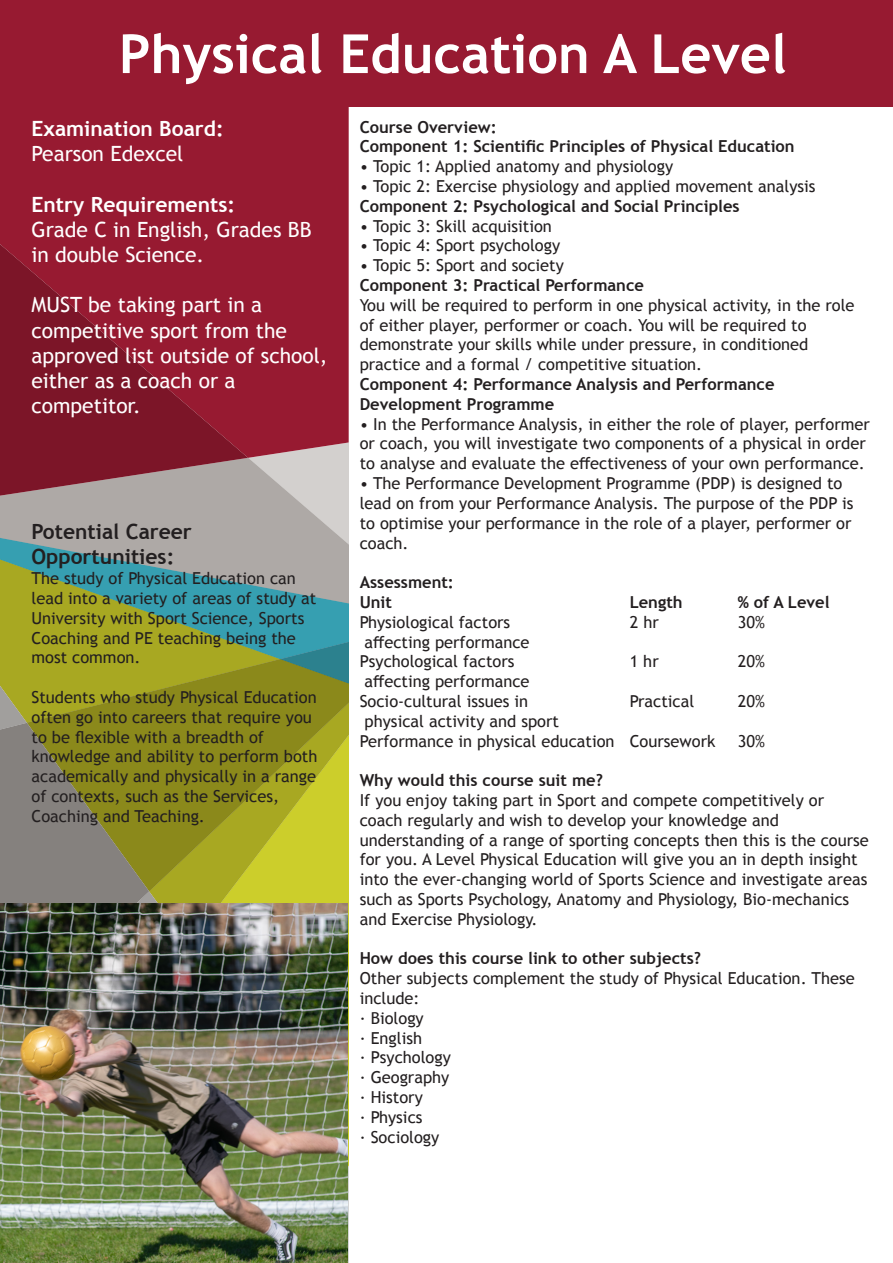
<style>
.page{position:relative;width:893px;height:1263px;background:#fff}
.page>*{position:absolute;margin:0;border:0;box-sizing:border-box;transform-origin:0 0}
.t1{font:700 54px "Trebuchet MS";color:#fff}
.t2{font:21px/25.2px "Trebuchet MS";color:#fff}
.t3{font:700 21px "Trebuchet MS";color:#fff}
.t4{font:700 21px "Trebuchet MS";color:#231f20}
.t5{font:16.5px/19.8px "Trebuchet MS";color:#231f20}
.t6{font:700 16.5px/19.8px "Trebuchet MS";color:#231f20}
</style>
<div class="page">
<div style="left:0;top:0;width:893px;height:106px;background:#971a31"></div>
<div style="left:0;top:106px;width:349px;height:335px;background:#971a31"></div>
<svg style="left:0;top:233px;width:248px;height:208px;background:#8b172d"></svg>
<svg style="left:188px;top:891px;width:161px;height:54px;background:#c1c02f"></svg>
<svg style="left:0;top:441px;width:349px;height:282px;background:#8f9681"></svg>
<svg style="left:27px;top:659px;width:322px;height:232px;background:#9e9e21"></svg>
<svg style="left:0;top:723px;width:149px;height:181px;background:#878358"></svg>
<img style="left:0;top:904px;width:348px;height:359px">
<p class="t1" style="left:119px;top:20px;width:669px">Physical Education A Level</p>
<p class="t3" style="left:32px;top:115px;width:194px">Examination Board:</p>
<p class="t2" style="left:32px;top:141px;width:153px">Pearson Edexcel</p>
<p class="t3" style="left:32px;top:191px;width:205px">Entry Requirements:</p>
<p class="t2" style="left:32px;top:217px;width:282px">Grade C in English, Grades BB in double Science.</p>
<p class="t2" style="left:32px;top:292px;width:298px">MUST be taking part in a competitive sport from the approved list outside of school, either as a coach or a competitor.</p>
<p class="t6" style="left:360px;top:117px;width:139px">Course Overview:</p>
<p class="t6" style="left:360px;top:137px;width:436px">Component 1: Scientific Principles of Physical Education</p>
<p class="t5" style="left:360px;top:156px;width:315px">• Topic 1: Applied anatomy and physiology</p>
<p class="t5" style="left:360px;top:176px;width:457px">• Topic 2: Exercise physiology and applied movement analysis</p>
<p class="t6" style="left:360px;top:196px;width:382px">Component 2: Psychological and Social Principles</p>
<p class="t5" style="left:360px;top:216px;width:194px">• Topic 3: Skill acquisition</p>
<p class="t5" style="left:360px;top:236px;width:202px">• Topic 4: Sport psychology</p>
<p class="t5" style="left:360px;top:255px;width:206px">• Topic 5: Sport and society</p>
<p class="t6" style="left:360px;top:275px;width:286px">Component 3: Practical Performance</p>
<p class="t5" style="left:360px;top:295px;width:496px">You will be required to perform in one physical activity, in the role of either player, performer or coach. You will be required to demonstrate your skills while under pressure, in conditioned practice and a formal / competitive situation.</p>
<p class="t6" style="left:360px;top:374px;width:416px">Component 4: Performance Analysis and Performance<br>Development Programme</p>
<p class="t5" style="left:360px;top:414px;width:512px">• In the Performance Analysis, in either the role of player, performer or coach, you will investigate two components of a physical in order to analyse and evaluate the effectiveness of your own performance.</p>
<p class="t5" style="left:360px;top:473px;width:495px">• The Performance Development Programme (PDP) is designed to lead on from your Performance Analysis. The purpose of the PDP is to optimise your performance in the role of a player, performer or coach.</p>
<p class="t6" style="left:360px;top:572px;width:96px">Assessment:</p>
<p class="t6" style="left:360px;top:592px;width:34px">Unit</p>
<p class="t6" style="left:630px;top:592px;width:54px">Length</p>
<p class="t6" style="left:738px;top:592px;width:93px">% of A Level</p>
<p class="t5" style="left:360px;top:612px;width:152px">Physiological factors</p>
<p class="t5" style="left:630px;top:612px;width:31px">2 hr</p>
<p class="t5" style="left:738px;top:612px;width:29px">30%</p>
<p class="t5" style="left:365px;top:632px;width:166px">affecting performance</p>
<p class="t5" style="left:360px;top:651px;width:156px">Psychological factors</p>
<p class="t5" style="left:630px;top:651px;width:31px">1 hr</p>
<p class="t5" style="left:738px;top:651px;width:29px">20%</p>
<p class="t5" style="left:365px;top:671px;width:166px">affecting performance</p>
<p class="t5" style="left:360px;top:691px;width:170px">Socio-cultural issues in</p>
<p class="t5" style="left:630px;top:691px;width:66px">Practical</p>
<p class="t5" style="left:738px;top:691px;width:29px">20%</p>
<p class="t5" style="left:365px;top:711px;width:196px">physical activity and sport</p>
<p class="t5" style="left:360px;top:731px;width:357px">Performance in physical education Coursework</p>
<p class="t5" style="left:738px;top:731px;width:29px">30%</p>
<p class="t6" style="left:360px;top:770px;width:245px">Why would this course suit me?</p>
<p class="t5" style="left:360px;top:790px;width:511px">If you enjoy taking part in Sport and compete competitively or coach regularly and wish to develop your knowledge and understanding of a range of sporting concepts then this is the course for you. A Level Physical Education will give you an in depth insight into the ever-changing world of Sports Science and investigate areas such as Sports Psychology, Anatomy and Physiology, Bio-mechanics and Exercise Physiology.</p>
<p class="t6" style="left:360px;top:948px;width:343px">How does this course link to other subjects?</p>
<p class="t5" style="left:360px;top:968px;width:496px">Other subjects complement the study of Physical Education. These include:</p>
<p class="t5" style="left:360px;top:1008px;width:66px">· Biology</p>
<p class="t5" style="left:360px;top:1028px;width:64px">· English</p>
<p class="t5" style="left:360px;top:1047px;width:93px">· Psychology</p>
<p class="t5" style="left:360px;top:1067px;width:91px">· Geography</p>
<p class="t5" style="left:360px;top:1087px;width:65px">· History</p>
<p class="t5" style="left:360px;top:1107px;width:64px">· Physics</p>
<p class="t5" style="left:360px;top:1127px;width:81px">· Sociology</p>
<p class="t4" style="left:32px;top:519px;width:162px">Potential Career</p>
<p class="t4" style="left:32px;top:544px;width:144px">Opportunities:</p>
<p class="t5" style="left:32px;top:568px;width:286px">The study of Physical Education can lead into a variety of areas of study at<br>University with Sport Science, Sports<br>Coaching and PE teaching being the most common.</p>
<p class="t5" style="left:32px;top:687px;width:287px">Students who study Physical Education often go into careers that require you to be flexible with a breadth of knowledge and ability to perform both academically and physically in a range of contexts, such as the Services, Coaching and Teaching.</p>
</div>
